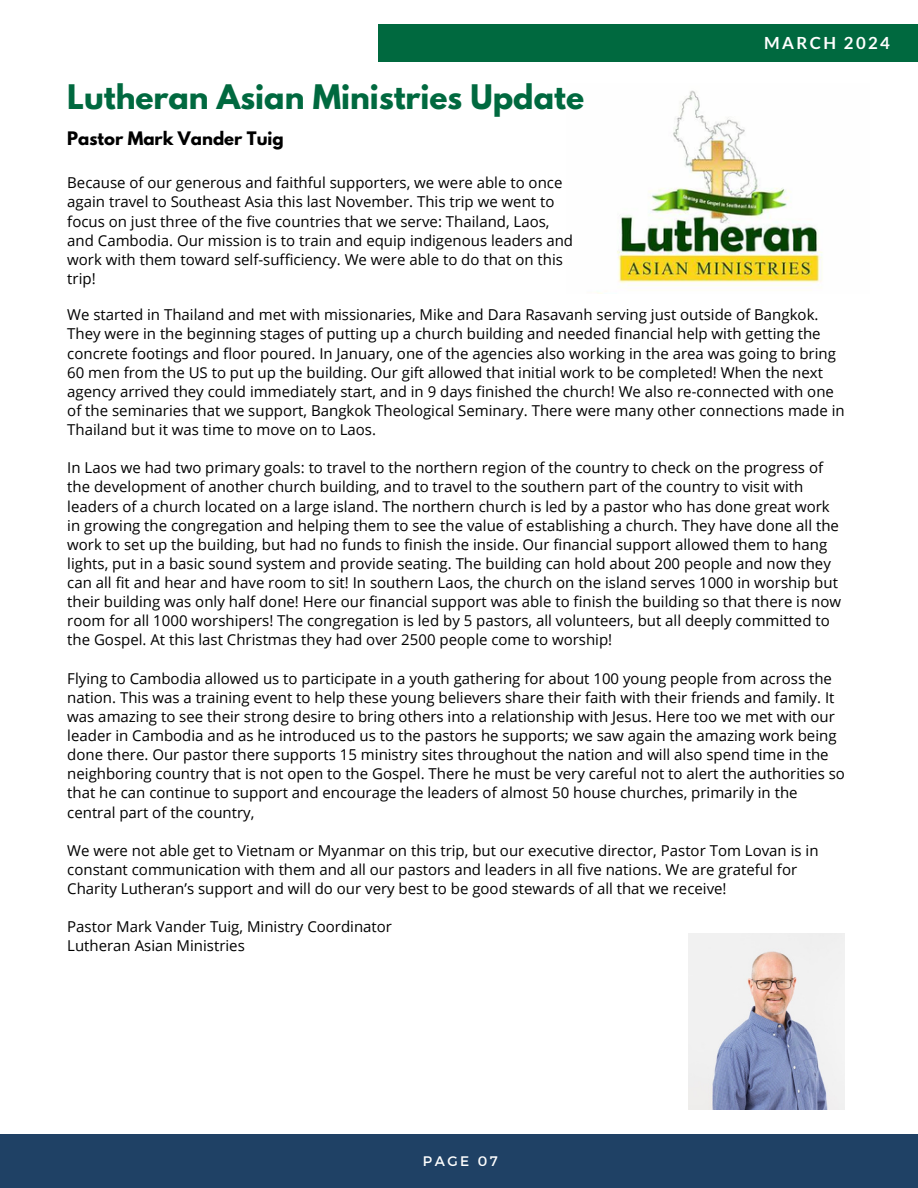
<style>
.page{position:relative;width:918px;height:1188px;background:#fff}
.page>*{position:absolute;margin:0;border:0;box-sizing:border-box;transform-origin:0 0}
.t1{font:700 30px "League Spartan";color:#00693f}
.t2{font:700 16.8px "Lato";letter-spacing:.14em;color:#fff}
.t3{font:700 16.5px "League Spartan";color:#000}
.t4{font:15px/19.2px "Open Sans";color:#000}
.t5{font:13.8px "Montserrat";letter-spacing:.18em;color:#fff}
</style>
<div class="page">
<div style="left:0;top:1134px;width:918px;height:54px;background:#1f4165"></div>
<div style="left:378px;top:25px;width:540px;height:37px;background:#00693f"></div>
<img style="left:689px;top:933px;width:156px;height:176px">
<img style="left:597px;top:90px;width:226px;height:203px">
<h1 class="t1" style="left:67px;top:82px;width:518px">Lutheran Asian Ministries Update</h1>
<p class="t3" style="left:67px;top:130px;width:218px">Pastor Mark Vander Tuig</p>
<p class="t4" style="left:67px;top:173px;width:507px">Because of our generous and faithful supporters, we were able to once again travel to Southeast Asia this last November. This trip we went to focus on just three of the five countries that we serve: Thailand, Laos, and Cambodia. Our mission is to train and equip indigenous leaders and work with them toward self-sufficiency. We were able to do that on this trip!</p>
<p class="t2" style="left:764px;top:32px;width:127px">MARCH 2024</p>
<p class="t4" style="left:67px;top:305px;width:779px">We started in Thailand and met with missionaries, Mike and Dara Rasavanh serving just outside of Bangkok.<br>They were in the beginning stages of putting up a church building and needed financial help with getting the concrete footings and floor poured. In January, one of the agencies also working in the area was going to bring 60 men from the US to put up the building. Our gift allowed that initial work to be completed! When the next agency arrived they could immediately start, and in 9 days finished the church! We also re-connected with one of the seminaries that we support, Bangkok Theological Seminary. There were many other connections made in Thailand but it was time to move on to Laos.</p>
<p class="t4" style="left:67px;top:458px;width:775px">In Laos we had two primary goals: to travel to the northern region of the country to check on the progress of the development of another church building, and to travel to the southern part of the country to visit with leaders of a church located on a large island. The northern church is led by a pastor who has done great work in growing the congregation and helping them to see the value of establishing a church. They have done all the work to set up the building, but had no funds to finish the inside. Our financial support allowed them to hang lights, put in a basic sound system and provide seating. The building can hold about 200 people and now they can all fit and hear and have room to sit! In southern Laos, the church on the island serves 1000 in worship but their building was only half done! Here our financial support was able to finish the building so that there is now room for all 1000 worshipers! The congregation is led by 5 pastors, all volunteers, but all deeply committed to the Gospel. At this last Christmas they had over 2500 people come to worship!</p>
<p class="t4" style="left:67px;top:668px;width:779px">Flying to Cambodia allowed us to participate in a youth gathering for about 100 young people from across the nation. This was a training event to help these young believers share their faith with their friends and family. It was amazing to see their strong desire to bring others into a relationship with Jesus. Here too we met with our leader in Cambodia and as he introduced us to the pastors he supports; we saw again the amazing work being done there. Our pastor there supports 15 ministry sites throughout the nation and will also spend time in the neighboring country that is not open to the Gospel. There he must be very careful not to alert the authorities so that he can continue to support and encourage the leaders of almost 50 house churches, primarily in the central part of the country,</p>
<p class="t4" style="left:67px;top:840px;width:753px">We were not able get to Vietnam or Myanmar on this trip, but our executive director, Pastor Tom Lovan is in constant communication with them and all our pastors and leaders in all five nations. We are grateful for<br>Charity Lutheran’s support and will do our very best to be good stewards of all that we receive!</p>
<p class="t4" style="left:67px;top:917px;width:326px">Pastor Mark Vander Tuig, Ministry Coordinator<br>Lutheran Asian Ministries</p>
<p class="t5" style="left:423px;top:1153px;width:76px">PAGE 07</p>
</div>
